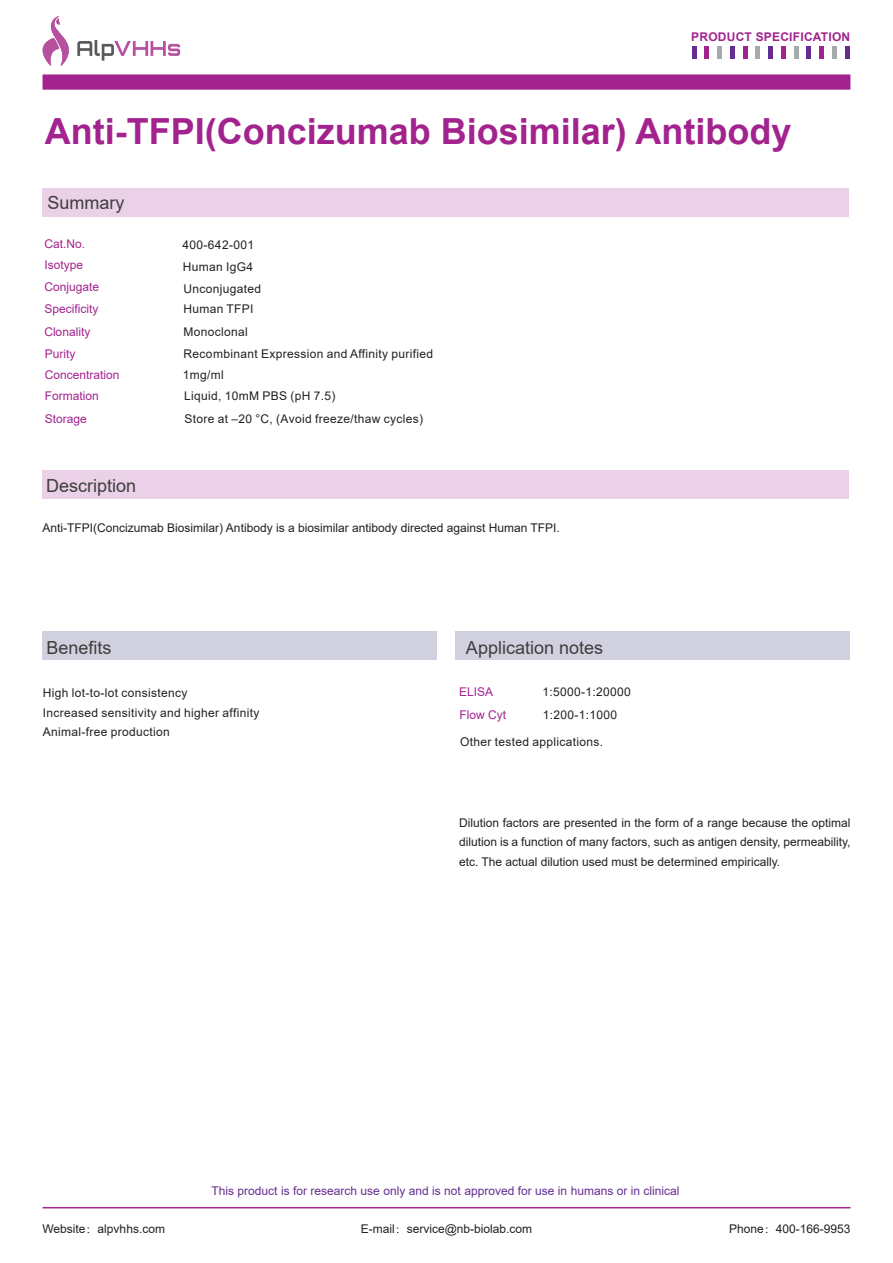
<style>
.page{position:relative;width:893px;height:1263px;background:#fff}
.page>*{position:absolute;margin:0;border:0;box-sizing:border-box;transform-origin:0 0}
.t1{font:700 36px "Arial";color:#a2238e}
.t2{font:18px "Arial";color:#3e3e3f}
.t3{font:12px/19.5px "Arial";letter-spacing:.03em;color:#231f20}
.t4{font:12px "Arial";color:#231f20}
.t5{font:12px "Arial";color:#a2238e}
.t6{font:12px "Arial";color:#652d91}
.t7{font:700 12px "Arial";letter-spacing:.02em;color:#a2238e}
.s1{font-family:"Adobe Song Std";font-weight:300}
</style>
<div class="page">
<hr style="left:43px;top:1207px;width:807px;height:1px;background:#a2238e">
<div style="left:43px;top:74px;width:807px;height:16px;background:#a2238e"></div>
<hr style="left:730px;top:46px;width:4px;height:13px;background:#652d91">
<hr style="left:743px;top:46px;width:4px;height:13px;background:#a2238e">
<hr style="left:756px;top:46px;width:4px;height:13px;background:#a8a9ad">
<hr style="left:692px;top:46px;width:4px;height:13px;background:#652d91">
<hr style="left:705px;top:46px;width:4px;height:13px;background:#a2238e">
<div style="left:717px;top:46px;width:5px;height:13px;background:#a8a9ad"></div>
<div style="left:768px;top:46px;width:5px;height:13px;background:#652d91"></div>
<hr style="left:781px;top:46px;width:4px;height:13px;background:#a2238e">
<hr style="left:794px;top:46px;width:4px;height:13px;background:#a8a9ad">
<hr style="left:807px;top:46px;width:4px;height:13px;background:#652d91">
<div style="left:819px;top:46px;width:5px;height:13px;background:#a2238e"></div>
<hr style="left:832px;top:46px;width:4px;height:13px;background:#a8a9ad">
<hr style="left:845px;top:46px;width:4px;height:13px;background:#652d91">
<svg style="left:77px;top:40px;width:103px;height:21px"></svg>
<svg style="left:42px;top:16px;width:27px;height:50px"></svg>
<div style="left:43px;top:188px;width:806px;height:28px;background:#ebd1e7"></div>
<div style="left:42px;top:470px;width:806px;height:28px;background:#ebd1e7"></div>
<div style="left:42px;top:632px;width:394px;height:28px;background:#d1d0de"></div>
<div style="left:456px;top:632px;width:393px;height:28px;background:#d1d0de"></div>
<p class="t7" style="left:691px;top:28px;width:161px">PRODUCT SPECIFICATION</p>
<h1 class="t1" style="left:45px;top:106px;width:748px">Anti-TFPI(Concizumab Biosimilar) Antibody</h1>
<h2 class="t2" style="left:47px;top:190px;width:79px">Summary</h2>
<p class="t5" style="left:44px;top:236px;width:42px">Cat.No.</p>
<p class="t3" style="left:183px;top:235px;width:73px">400-642-001</p>
<p class="t5" style="left:44px;top:256px;width:40px">Isotype</p>
<p class="t3" style="left:183px;top:257px;width:72px">Human IgG4</p>
<p class="t5" style="left:44px;top:278px;width:56px">Conjugate</p>
<p class="t3" style="left:183px;top:279px;width:79px">Unconjugated</p>
<p class="t5" style="left:44px;top:301px;width:56px">Specificity</p>
<p class="t3" style="left:183px;top:299px;width:72px">Human TFPI</p>
<p class="t5" style="left:44px;top:323px;width:48px">Clonality</p>
<p class="t3" style="left:183px;top:322px;width:66px">Monoclonal</p>
<p class="t5" style="left:45px;top:345px;width:32px">Purity</p>
<p class="t3" style="left:184px;top:344px;width:251px">Recombinant Expression and Affinity purified</p>
<p class="t5" style="left:45px;top:366px;width:76px">Concentration</p>
<p class="t3" style="left:183px;top:365px;width:43px">1mg/ml</p>
<p class="t5" style="left:45px;top:387px;width:56px">Formation</p>
<p class="t3" style="left:184px;top:385px;width:153px">Liquid, 10mM PBS (pH 7.5)</p>
<p class="t5" style="left:45px;top:411px;width:44px">Storage</p>
<p class="t3" style="left:184px;top:409px;width:240px">Store at –20 °C, (Avoid freeze/thaw cycles)</p>
<h2 class="t2" style="left:46px;top:473px;width:92px">Description</h2>
<p class="t4" style="left:43px;top:520px;width:519px">Anti-TFPI(Concizumab Biosimilar) Antibody is a biosimilar antibody directed against Human TFPI.</p>
<h2 class="t2" style="left:47px;top:635px;width:67px">Benefits</h2>
<h2 class="t2" style="left:466px;top:635px;width:139px">Application notes</h2>
<p class="t3" style="left:43px;top:683px;width:218px">High lot-to-lot consistency<br>Increased sensitivity and higher affinity<br>Animal-free production</p>
<p class="t5" style="left:459px;top:684px;width:36px">ELISA</p>
<p class="t3" style="left:542px;top:682px;width:90px">1:5000-1:20000</p>
<p class="t5" style="left:460px;top:707px;width:48px">Flow Cyt</p>
<p class="t3" style="left:460px;top:702px;width:159px;line-height:26.2px;text-indent:83px">1:200-1:1000<br>Other tested applications.</p>
<p class="t3" style="left:459px;top:812px;width:393px;text-align:justify">Dilution factors are presented in the form of a range because the optimal dilution is a function of many factors, such as antigen density, permeability, etc. The actual dilution used must be determined empirically.</p>
<p class="t6" style="left:211px;top:1183px;width:470px">This product is for research use only and is not approved for use in humans or in clinical</p>
<p class="t4" style="left:43px;top:1220px;width:124px">Website<span class="s1">：</span>alpvhhs.com</p>
<p class="t4" style="left:361px;top:1220px;width:173px">E-mail<span class="s1">：</span>service@nb-biolab.com</p>
<p class="t4" style="left:729px;top:1220px;width:123px">Phone<span class="s1">：</span>400-166-9953</p>
</div>
